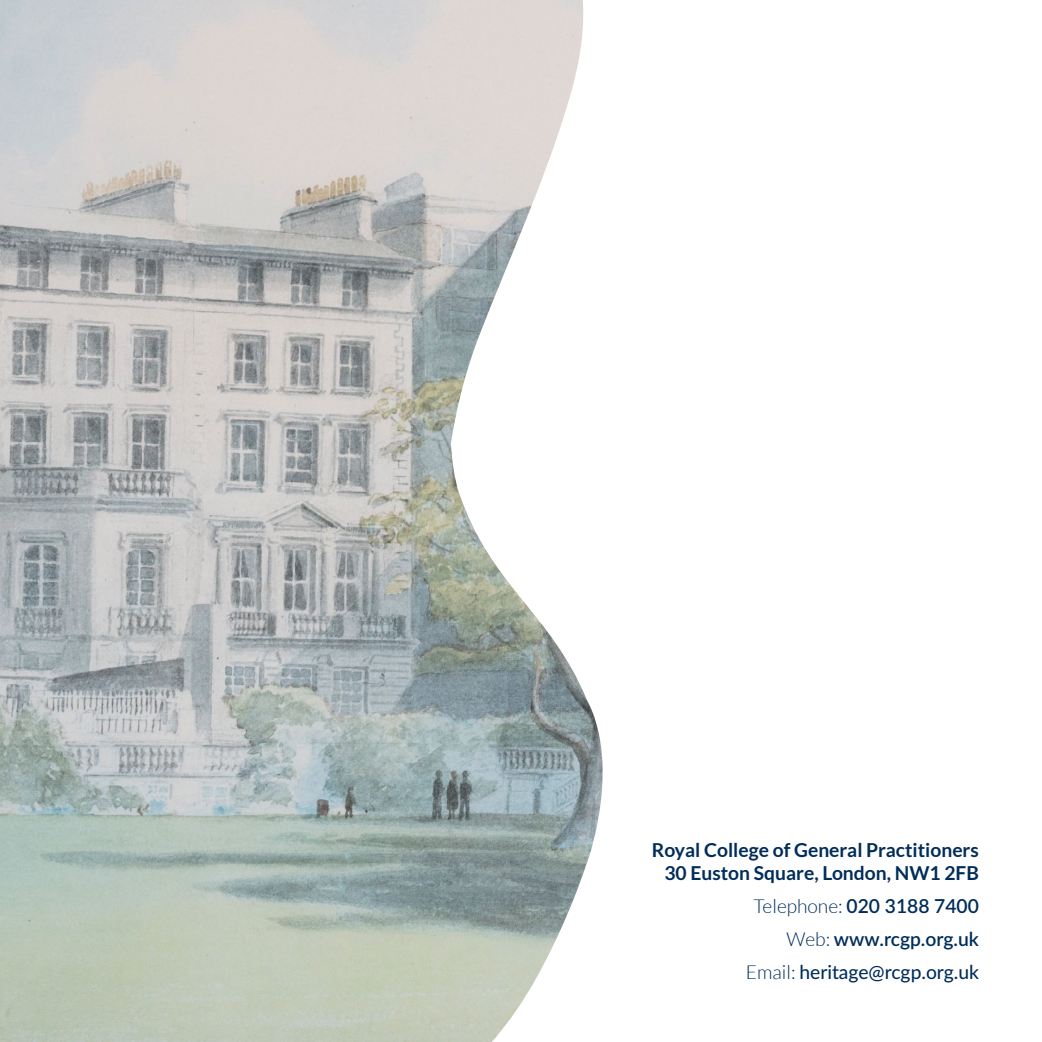
<style>
.page{position:relative;width:1042px;height:1042px;background:#fff}
.page>*{position:absolute;margin:0;border:0;box-sizing:border-box;transform-origin:0 0}
.t1{font:700 19.25px/23.1px "Lato";color:#002d59;text-align:right}
.t2{font:600 19.25px "Lato";color:#002d59}
.t3{font:500 19.25px "Lato";color:#002d59}
.s1{font-weight:300}
</style>
<div class="page">
<img style="left:0;top:0;width:603px;height:1042px">
<p class="t1" style="left:652px;top:838px;width:329px">Royal College of General Practitioners<br>30 Euston Square, London, NW1 2FB</p>
<p class="t2" style="left:753px;top:892px;width:227px"><span class="s1">Telephone:</span> 020 3188 7400</p>
<p class="t2" style="left:786px;top:925px;width:194px"><span class="s1">Web:</span> www.rcgp.org.uk</p>
<p class="t3" style="left:746px;top:958px;width:234px"><span class="s1">Email:</span> heritage@rcgp.org.uk</p>
</div>
